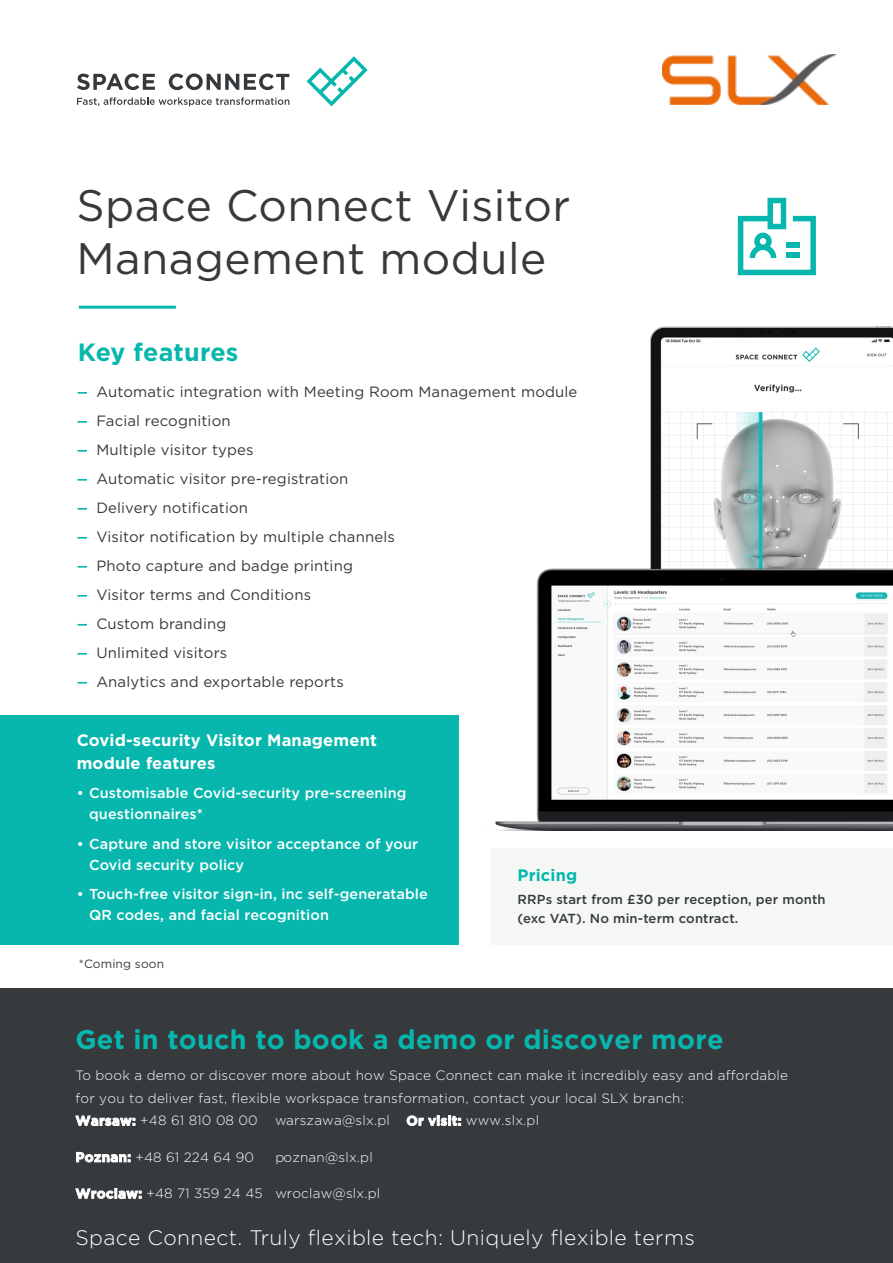
<style>
.page{position:relative;width:893px;height:1263px;background:#fff}
.page>*{position:absolute;margin:0;border:0;box-sizing:border-box;transform-origin:0 0}
.t1{font:44.1px/52.9px "Gotham";letter-spacing:.01em;color:#363a3d}
.Text_PS{font:700 27px "Gotham";letter-spacing:.01em;color:#07b7ad}
.t2{font:700 24.9px "Gotham";letter-spacing:.005em;color:#07b7ad}
.Text_PS-2{font:300 21px "Gotham";letter-spacing:.02em;color:#fff}
.t3{font:700 16.5px/22.5px "Gotham";letter-spacing:.01em;color:#fff}
.t4{font:700 16.5px "Gotham";letter-spacing:.01em;color:#07b7ad}
.t5{font:14.85px "Gotham";letter-spacing:.01em;color:#363a3d}
.t6{font:500 14.4px/21px "Gotham";letter-spacing:.01em;color:#fff}
.Text_PS-3{font:300 13.5px/22.8px "Gotham";letter-spacing:.015em;color:#fff}
.t7{font:500 13.05px/18.9px "Gotham";letter-spacing:.01em;color:#363a3d}
.t8{font:12px "Gotham";letter-spacing:.01em;color:#363a3d}
.s1{font-weight:700}
</style>
<div class="page">
<hr style="left:79px;top:306px;width:97px;height:3px;background:#07b7ad">
<svg style="left:307px;top:56px;width:61px;height:50px"></svg>
<svg style="left:77px;top:73px;width:212px;height:17px"></svg>
<svg style="left:77px;top:97px;width:212px;height:9px"></svg>
<div style="left:0;top:989px;width:893px;height:274px;background:#363a3d"></div>
<svg style="left:78px;top:392px;width:9px;height:2px"></svg>
<svg style="left:78px;top:421px;width:9px;height:2px"></svg>
<svg style="left:78px;top:450px;width:9px;height:2px"></svg>
<svg style="left:78px;top:479px;width:9px;height:2px"></svg>
<svg style="left:78px;top:508px;width:9px;height:2px"></svg>
<svg style="left:78px;top:537px;width:9px;height:2px"></svg>
<svg style="left:78px;top:566px;width:9px;height:2px"></svg>
<svg style="left:78px;top:595px;width:9px;height:2px"></svg>
<svg style="left:78px;top:624px;width:9px;height:2px"></svg>
<svg style="left:78px;top:653px;width:9px;height:2px"></svg>
<svg style="left:78px;top:682px;width:9px;height:2px"></svg>
<div style="left:492px;top:849px;width:401px;height:96px;background:#f5f7f5"></div>
<svg style="left:738px;top:198px;width:78px;height:77px"></svg>
<img style="left:651px;top:326px;width:242px;height:243px">
<img style="left:495px;top:569px;width:398px;height:261px">
<div style="left:0;top:715px;width:458px;height:230px;background:#07b7ad"></div>
<img style="left:662px;top:55px;width:174px;height:50px">
<p class="t1" style="left:77px;top:178px;width:495px">Space Connect Visitor<br>Management module</p>
<p class="t2" style="left:78px;top:336px;width:162px">Key features</p>
<p class="t5" style="left:96px;top:383px;width:482px">Automatic integration with Meeting Room Management module</p>
<p class="t5" style="left:96px;top:412px;width:136px">Facial recognition</p>
<p class="t5" style="left:96px;top:441px;width:159px">Multiple visitor types</p>
<p class="t5" style="left:96px;top:470px;width:254px">Automatic visitor pre-registration</p>
<p class="t5" style="left:96px;top:499px;width:153px">Delivery notification</p>
<p class="t5" style="left:96px;top:528px;width:300px">Visitor notification by multiple channels</p>
<p class="t5" style="left:96px;top:557px;width:258px">Photo capture and badge printing</p>
<p class="t5" style="left:96px;top:586px;width:216px">Visitor terms and Conditions</p>
<p class="t5" style="left:96px;top:615px;width:131px">Custom branding</p>
<p class="t5" style="left:96px;top:644px;width:132px">Unlimited visitors</p>
<p class="t5" style="left:96px;top:673px;width:249px">Analytics and exportable reports</p>
<p class="t3" style="left:77px;top:729px;width:302px">Covid-security Visitor Management module features</p>
<p class="t6" style="left:89px;top:782px;width:319px;text-indent:-12px">• Customisable Covid-security pre-screening questionnaires*</p>
<p class="t6" style="left:89px;top:833px;width:330px;text-indent:-12px">• Capture and store visitor acceptance of your<br>Covid security policy</p>
<p class="t6" style="left:89px;top:883px;width:340px;text-indent:-12px">• Touch-free visitor sign-in, inc self-generatable<br>QR codes, and facial recognition</p>
<p class="t8" style="left:79px;top:956px;width:87px">*Coming soon</p>
<p class="t4" style="left:518px;top:864px;width:61px">Pricing</p>
<p class="t7" style="left:518px;top:890px;width:310px">RRPs start from £30 per reception, per month (exc VAT). No min-term contract.</p>
<p class="Text_PS" style="left:75px;top:1022px;width:650px">Get in touch to book a demo or discover more</p>
<p class="Text_PS-3" style="left:75px;top:1063px;width:714px">To book a demo or discover more about how Space Connect can make it incredibly easy and affordable for you to deliver fast, flexible workspace transformation, contact your local SLX branch:<br><span class="s1">Warsaw:</span> +48 61 810 08 00</p>
<p class="Text_PS-3" style="left:275px;top:1109px;width:265px">warszawa@slx.pl <span class="s1">Or visit:</span> www.slx.pl</p>
<p class="Text_PS-3" style="left:75px;top:1145px;width:180px"><span class="s1">Poznan:</span> +48 61 224 64 90</p>
<p class="Text_PS-3" style="left:276px;top:1145px;width:99px">poznan@slx.pl</p>
<p class="Text_PS-3" style="left:75px;top:1182px;width:306px"><span class="s1">Wroclaw:</span> +48 71 359 24 45 wroclaw@slx.pl</p>
<p class="Text_PS-2" style="left:75px;top:1224px;width:621px">Space Connect. Truly flexible tech: Uniquely flexible terms</p>
</div>
